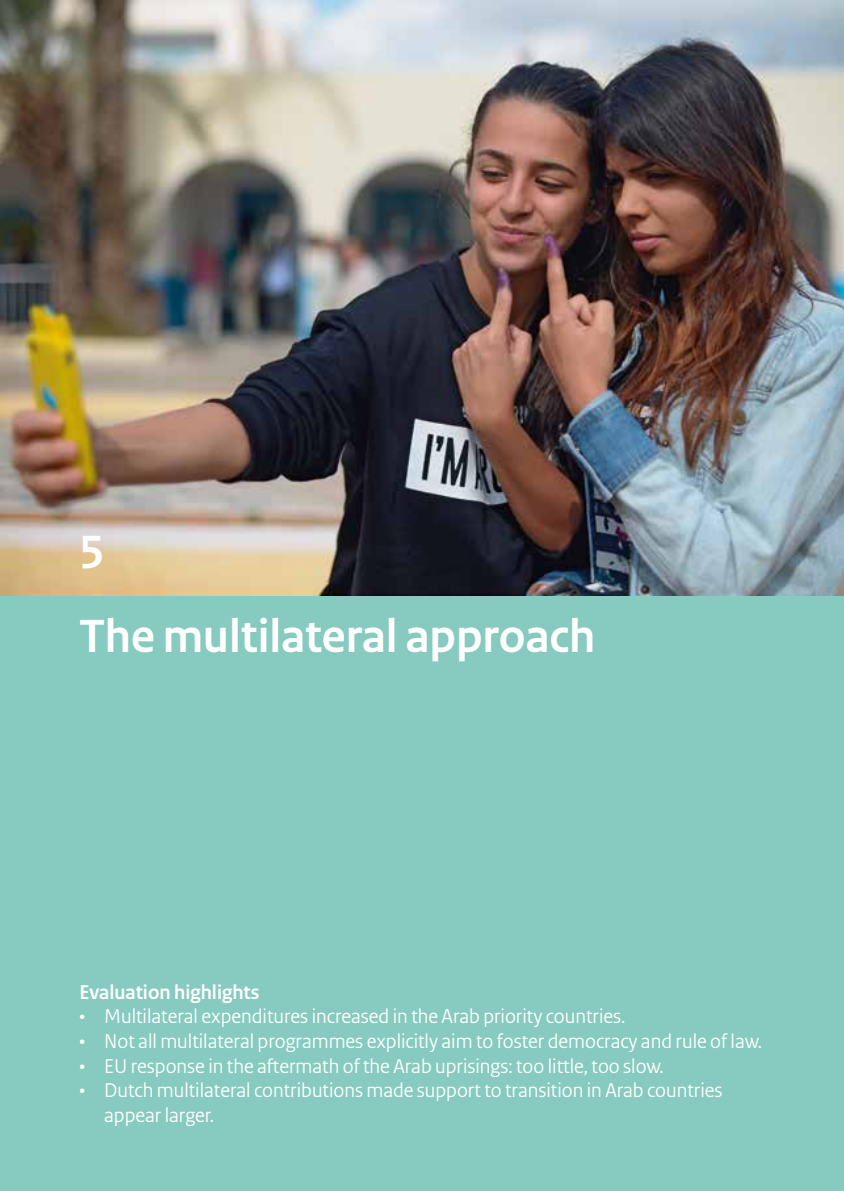
<style>
.page{position:relative;width:844px;height:1191px;background:#fff}
.page>*{position:absolute;margin:0;border:0;box-sizing:border-box;transform-origin:0 0}
._07_DFK_Binnenwerk_H{font:700 49px "Rijksoverheid Sans Heading";color:#fff}
._03_RO_Kop_wit{font:21px/24.5px "Rijksoverheid Sans Heading";color:#fff}
._07_DFK_Binnenwerk_H-2{font:700 21px "Rijksoverheid Sans Heading";color:#fff}
</style>
<div class="page">
<div style="left:0;top:595px;width:843px;height:596px;background:#87cac0"></div>
<img style="left:0;top:0;width:843px;height:595px">
<p class="_07_DFK_Binnenwerk_H" style="left:79px;top:524px;width:27px">5</p>
<p class="_07_DFK_Binnenwerk_H" style="left:79px;top:608px;width:517px">The multilateral approach</p>
<p class="_07_DFK_Binnenwerk_H-2" style="left:79px;top:980px;width:181px">Evaluation highlights</p>
<p class="_03_RO_Kop_wit" style="left:79px;top:1004px;width:547px">• Multilateral expenditures increased in the Arab priority countries.</p>
<p class="_03_RO_Kop_wit" style="left:79px;top:1029px;width:684px">• Not all multilateral programmes explicitly aim to foster democracy and rule of law.</p>
<p class="_03_RO_Kop_wit" style="left:79px;top:1053px;width:586px">• EU response in the aftermath of the Arab uprisings: too little, too slow.</p>
<p class="_03_RO_Kop_wit" style="left:104px;top:1078px;width:619px;text-indent:-25px">• Dutch multilateral contributions made support to transition in Arab countries appear larger.</p>
</div>
